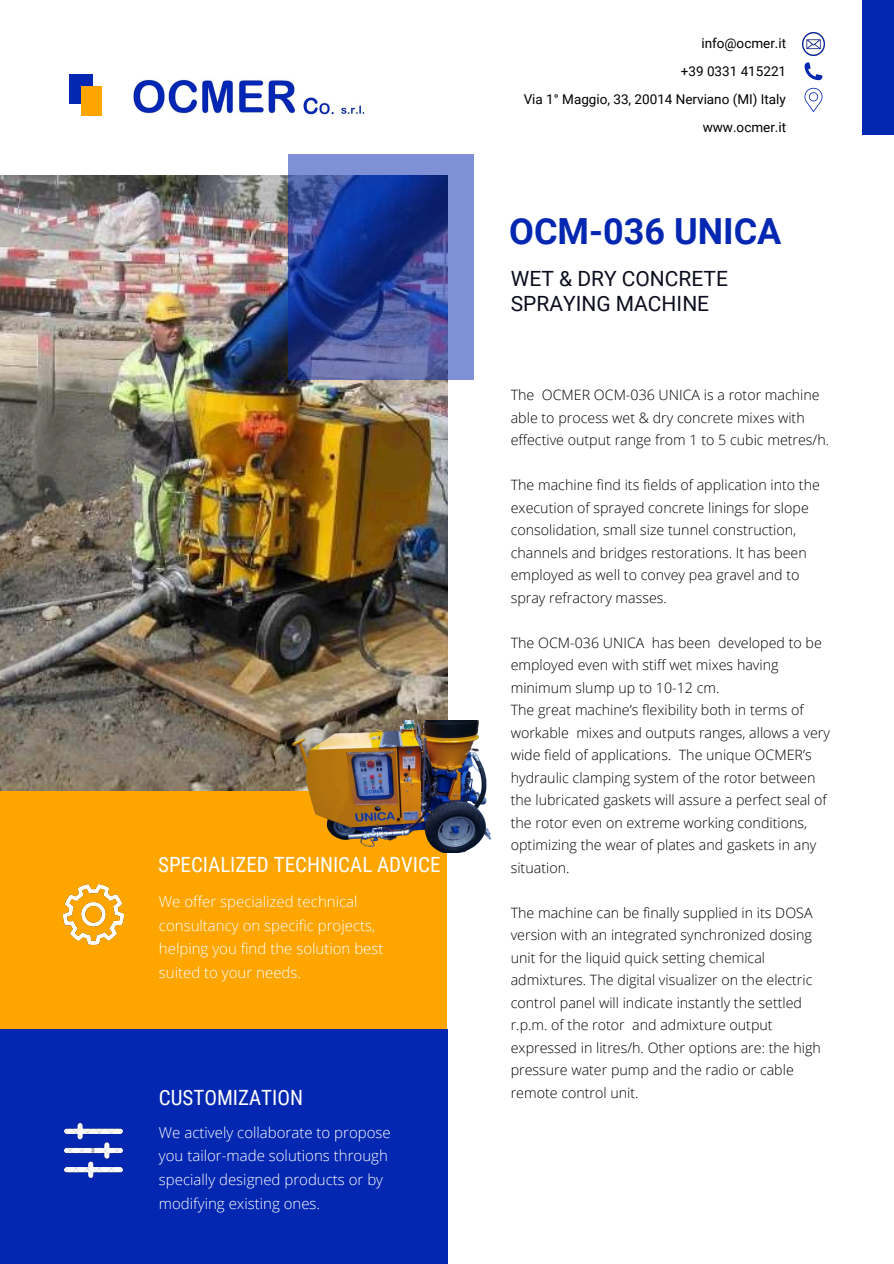
<style>
.page{position:relative;width:894px;height:1264px;background:#fff}
.page>*{position:absolute;margin:0;border:0;box-sizing:border-box;transform-origin:0 0}
.t1{font:700 36px "Roboto";color:#0427b1}
.t2{font:21px "Roboto Condensed";color:#fff}
.t3{font:21px/24.8px "Roboto";color:#0c0e1e}
.t4{font:300 15px/23.7px "Open Sans";color:#fff}
.t5{font:300 14.25px/22.5px "Open Sans";color:#000}
.t6{font:13.5px "Roboto";color:#000}
</style>
<div class="page">
<div style="left:70px;top:74px;width:23px;height:30px;background:#0427b1"></div>
<div style="left:81px;top:86px;width:21px;height:29px;background:#ffa500"></div>
<div style="left:862px;top:0;width:31px;height:135px;background:#0427b1"></div>
<div style="left:0;top:790px;width:447px;height:241px;background:#ffa500"></div>
<div style="left:0;top:1029px;width:447px;height:234px;background:#0427b1"></div>
<img style="left:133px;top:79px;width:232px;height:36px">
<img style="left:64px;top:884px;width:59px;height:60px">
<img style="left:64px;top:1123px;width:58px;height:54px">
<img style="left:802px;top:32px;width:22px;height:23px">
<svg style="left:804px;top:62px;width:18px;height:18px"></svg>
<svg style="left:804px;top:88px;width:18px;height:24px"></svg>
<img style="left:0;top:176px;width:447px;height:614px">
<svg style="left:288px;top:154px;width:185px;height:225px;background:#4054a2"></svg>
<img style="left:270px;top:720px;width:222px;height:132px">
<p class="t2" style="left:158px;top:852px;width:284px">SPECIALIZED TECHNICAL ADVICE</p>
<h2 class="t4" style="left:159px;top:889px;width:226px">We offer specialized technical consultancy on specific projects, helping you find the solution best suited to your needs.</h2>
<h3 class="t2" style="left:159px;top:1085px;width:146px">CUSTOMIZATION</h3>
<p class="t4" style="left:159px;top:1120px;width:233px">We actively collaborate to propose you tailor-made solutions through specially designed products or by modifying existing ones.</p>
<p class="t6" style="left:701px;top:36px;width:86px">info@ocmer.it</p>
<p class="t6" style="left:680px;top:64px;width:107px">+39 0331 415221</p>
<p class="t6" style="left:523px;top:92px;width:264px">Via 1° Maggio, 33, 20014 Nerviano (MI) Italy</p>
<p class="t6" style="left:702px;top:119px;width:85px">www.ocmer.it</p>
<h3 class="t1" style="left:509px;top:211px;width:273px">OCM-036 UNICA</h3>
<h2 class="t3" style="left:510px;top:266px;width:219px">WET &amp; DRY CONCRETE<br>SPRAYING MACHINE</h2>
<h3 class="t5" style="left:510px;top:383px;width:320px">The OCMER OCM-036 UNICA is a rotor machine able to process wet &amp; dry concrete mixes with effective output range from 1 to 5 cubic metres/h.</h3>
<h3 class="t5" style="left:510px;top:473px;width:310px">The machine find its fields of application into the execution of sprayed concrete linings for slope consolidation, small size tunnel construction, channels and bridges restorations. It has been employed as well to convey pea gravel and to spray refractory masses.</h3>
<h3 class="t5" style="left:510px;top:631px;width:320px">The OCM-036 UNICA has been developed to be employed even with stiff wet mixes having minimum slump up to 10-12 cm.<br>The great machine’s flexibility both in terms of workable mixes and outputs ranges, allows a very wide field of applications. The unique OCMER’s hydraulic clamping system of the rotor between the lubricated gaskets will assure a perfect seal of the rotor even on extreme working conditions, optimizing the wear of plates and gaskets in any situation.</h3>
<p class="t5" style="left:510px;top:901px;width:311px">The machine can be finally supplied in its DOSA version with an integrated synchronized dosing unit for the liquid quick setting chemical admixtures. The digital visualizer on the electric control panel will indicate instantly the settled r.p.m. of the rotor and admixture output expressed in litres/h. Other options are: the high pressure water pump and the radio or cable remote control unit.</p>
</div>
